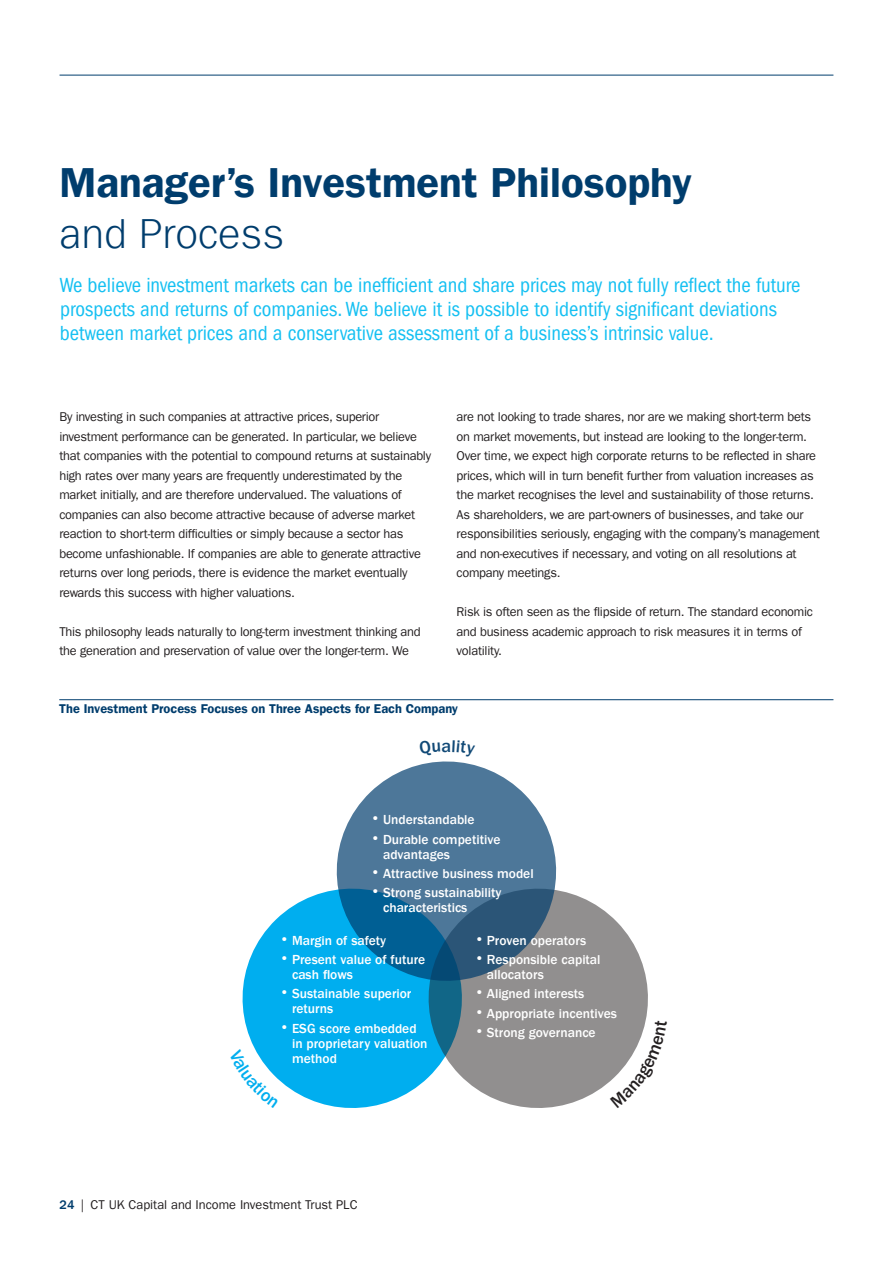
<style>
.page{position:relative;width:893px;height:1263px;background:#fff}
.page>*{position:absolute;margin:0;border:0;box-sizing:border-box;transform-origin:0 0}
.t1{font:42px "ITC Frank Gofor Ameriprise Dm";color:#003d6d}
.t2{font:300 42px "ITC Frank Gofor Ameriprise";color:#003d6d}
.t3{font:condensed 21px/24px "ITC Frank Gofor Ameriprise";color:#15c0f2}
.t4{font:500 18px "ITC Frank Gofor Ameriprise";color:#003d6d}
.t5{font:500 13.5px/15px "ITC Frank Gofor Ameriprise";color:#fff}
.t6{font:12.75px/19.5px "ITC Frank Gofor Ameriprise";letter-spacing:-.02em;color:#231f20}
.t7{font:12.75px "ITC Frank Gofor Ameriprise Dm";color:#003d6d}
.t8{font:12.75px "ITC Frank Gofor Ameriprise";color:#231f20}
.s1{font-size:18px}
.s2{font-weight:500;color:#003d6d}
</style>
<div class="page">
<hr style="left:60px;top:75px;width:773px;height:1px;background:#003d6d">
<svg style="left:242px;top:892px;width:175px;height:216px;background:#23b9f1"></svg>
<svg style="left:417px;top:892px;width:231px;height:216px;fill:#918f8f"></svg>
<svg style="left:325px;top:761px;width:242px;height:231px;background:#598ba9"></svg>
<hr style="left:59px;top:699px;width:774px;height:1px;background:#003d6d">
<svg style="left:242px;top:1049px;width:36px;height:59px"></svg>
<svg style="left:610px;top:1021px;width:38px;height:87px"></svg>
<h1 class="t1" style="left:60px;top:158px;width:634px">Manager’s Investment Philosophy</h1>
<h1 class="t2" style="left:60px;top:210px;width:226px">and Process</h1>
<p class="t3" style="left:59px;top:273px;width:742px">We believe investment markets can be inefficient and share prices may not fully reflect the future prospects and returns of companies. We believe it is possible to identify significant deviations between market prices and a conservative assessment of a business’s intrinsic value.</p>
<p class="t6" style="left:59px;top:407px;width:373px">By investing in such companies at attractive prices, superior investment performance can be generated. In particular, we believe that companies with the potential to compound returns at sustainably high rates over many years are frequently underestimated by the market initially, and are therefore undervalued. The valuations of companies can also become attractive because of adverse market reaction to short-term difficulties or simply because a sector has become unfashionable. If companies are able to generate attractive returns over long periods, there is evidence the market eventually rewards this success with higher valuations.</p>
<p class="t6" style="left:59px;top:622px;width:363px">This philosophy leads naturally to long-term investment thinking and the generation and preservation of value over the longer-term. We</p>
<p class="t6" style="left:457px;top:407px;width:365px">are not looking to trade shares, nor are we making short-term bets on market movements, but instead are looking to the longer-term.<br>Over time, we expect high corporate returns to be reflected in share prices, which will in turn benefit further from valuation increases as the market recognises the level and sustainability of those returns.<br>As shareholders, we are part-owners of businesses, and take our responsibilities seriously, engaging with the company’s management and non-executives if necessary, and voting on all resolutions at company meetings.</p>
<p class="t6" style="left:457px;top:602px;width:358px">Risk is often seen as the flipside of return. The standard economic and business academic approach to risk measures it in terms of volatility.</p>
<p class="t7" style="left:59px;top:701px;width:400px">The Investment Process Focuses on Three Aspects for Each Company</p>
<h3 class="t4" style="left:441px;top:735px;width:11px">a</h3>
<p class="t5" style="left:370px;top:812px;width:106px"><span class="s1">•</span> Understandable</p>
<p class="t5" style="left:383px;top:832px;width:119px;text-indent:-13px"><span class="s1">•</span> Durable competitive advantages</p>
<p class="t5" style="left:370px;top:866px;width:165px"><span class="s1">•</span> Attractive business model</p>
<p class="t5" style="left:383px;top:885px;width:120px;text-indent:-13px"><span class="s1">•</span> Strong sustainability characteristics</p>
<p class="t5" style="left:279px;top:933px;width:108px"><span class="s1">•</span> Margin of safety</p>
<p class="t5" style="left:292px;top:952px;width:135px;text-indent:-13px"><span class="s1">•</span> Present value of future cash flows</p>
<p class="t5" style="left:292px;top:986px;width:121px;text-indent:-13px"><span class="s1">•</span> Sustainable superior returns</p>
<p class="t5" style="left:292px;top:1021px;width:137px;text-indent:-13px"><span class="s1">•</span> ESG score embedded in proprietary valuation method</p>
<p class="t5" style="left:474px;top:933px;width:114px"><span class="s1">•</span> Proven operators</p>
<p class="t5" style="left:487px;top:952px;width:115px;text-indent:-13px"><span class="s1">•</span> Responsible capital allocators</p>
<p class="t5" style="left:474px;top:986px;width:112px"><span class="s1">•</span> Aligned interests</p>
<p class="t5" style="left:474px;top:1006px;width:144px"><span class="s1">•</span> Appropriate incentives</p>
<p class="t5" style="left:474px;top:1025px;width:123px"><span class="s1">•</span> Strong governance</p>
<p class="t8" style="left:60px;top:1197px;width:300px"><span class="s2">24</span> | CT UK Capital and Income Investment Trust PLC</p>
</div>
